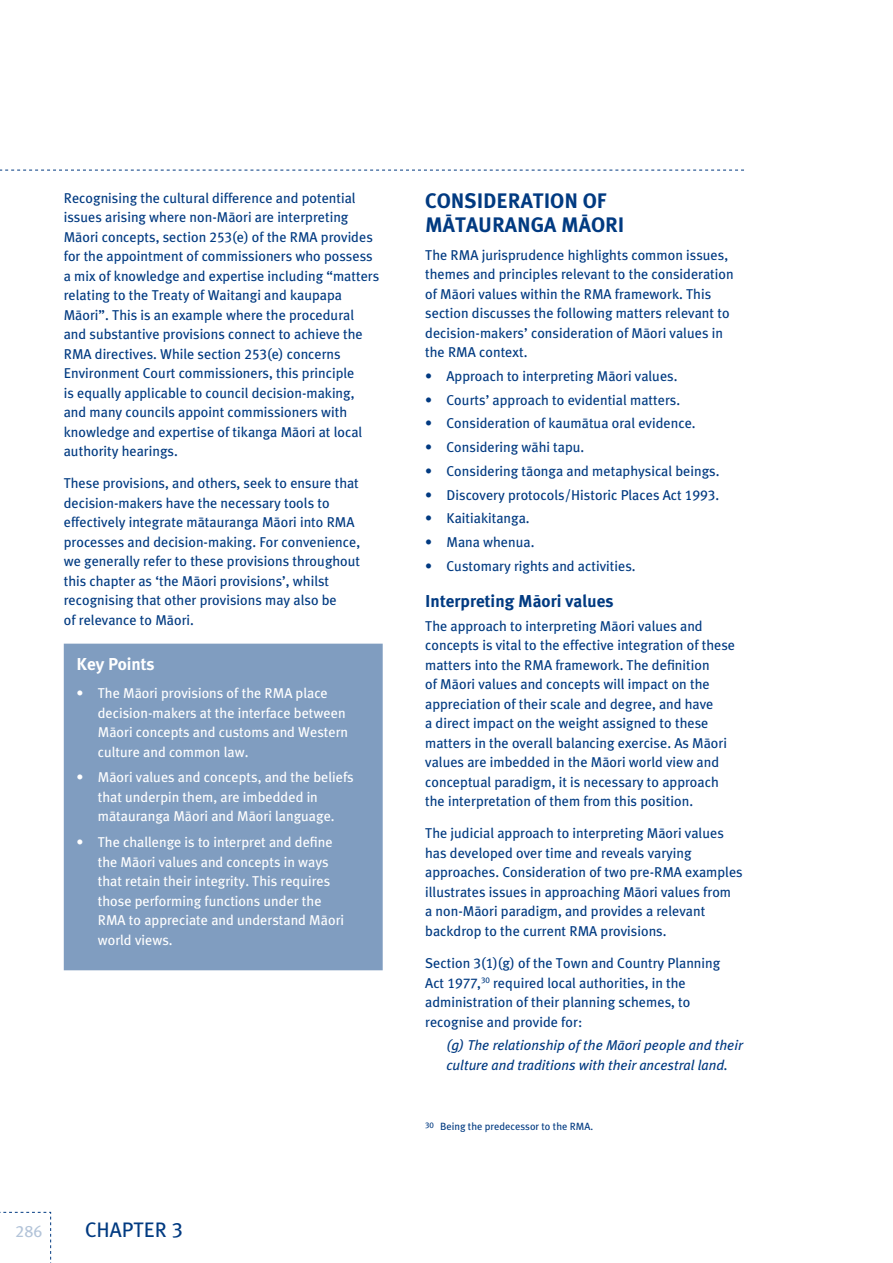
<style>
.page{position:relative;width:893px;height:1263px;background:#fff}
.page>*{position:absolute;margin:0;border:0;box-sizing:border-box;transform-origin:0 0}
.t1{font:21px "Meta Plus Bold Maori";color:#013a81}
.t2{font:21px "Meta Plus Book Maori";color:#013a81}
.t3{font:17.25px "Meta Plus Bold Maori";color:#013a81}
.t4{font:17.25px "Meta Plus Bold Maori";letter-spacing:-.005em;color:#fff}
.t5{font:16.5px "Meta Plus Book Maori";color:#b3c4d9}
.t6{font:14.25px/19.5px "Meta Plus Book Maori";color:#013a81}
.t7{font:14.25px/19.5px "Meta Plus Book Maori";color:#fff}
.t8{font:italic 14.25px/19.5px "Meta Plus Book Maori";color:#013a81}
.t9{font:10.5px "Meta Plus Book Maori";color:#013a81}
.s1{font-size:8.25px}
</style>
<div class="page">
<svg style="left:0;top:170px;width:744px;height:1px"></svg>
<svg style="left:0;top:1211px;width:51px;height:52px"></svg>
<div style="left:64px;top:644px;width:319px;height:326px;background:#809dc0"></div>
<p class="t6" style="left:64px;top:188px;width:317px">Recognising the cultural difference and potential issues arising where non-Mäori are interpreting Mäori concepts, section 253(e) of the RMA provides for the appointment of commissioners who possess a mix of knowledge and expertise including “matters relating to the Treaty of Waitangi and kaupapa Mäori”. This is an example where the procedural and substantive provisions connect to achieve the RMA directives. While section 253(e) concerns Environment Court commissioners, this principle<br>is equally applicable to council decision-making, and many councils appoint commissioners with knowledge and expertise of tikanga Mäori at local authority hearings.</p>
<p class="t6" style="left:64px;top:473px;width:298px">These provisions, and others, seek to ensure that decision-makers have the necessary tools to effectively integrate mätauranga Mäori into RMA processes and decision-making. For convenience, we generally refer to these provisions throughout this chapter as ‘the Mäori provisions’, whilst recognising that other provisions may also be<br>of relevance to Mäori.</p>
<p class="t4" style="left:77px;top:654px;width:80px">KEY POINTS</p>
<p class="t7" style="left:98px;top:683px;width:252px;text-indent:-21px">• The Mäori provisions of the RMA place decision-makers at the interface between Mäori concepts and customs and Western culture and common law.</p>
<p class="t7" style="left:98px;top:767px;width:257px;text-indent:-21px">• Mäori values and concepts, and the beliefs that underpin them, are imbedded in mätauranga Mäori and Mäori language.</p>
<p class="t7" style="left:98px;top:832px;width:248px;text-indent:-21px">• The challenge is to interpret and define the Mäori values and concepts in ways that retain their integrity. This requires those performing functions under the RMA to appreciate and understand Mäori world views.</p>
<p class="t5" style="left:16px;top:1221px;width:28px">286</p>
<h1 class="t2" style="left:85px;top:1217px;width:24px">Chapter</h1>
<h1 class="t2" style="left:172px;top:1217px;width:13px">3</h1>
<h1 class="t1" style="left:425px;top:188px;width:25px">CONSIDERATION</h1>
<h1 class="t1" style="left:583px;top:188px;width:13px">OF</h1>
<h1 class="t1" style="left:425px;top:212px;width:14px">MÄTAURANGA</h1>
<h1 class="t1" style="left:561px;top:212px;width:30px">MÄORI</h1>
<p class="t6" style="left:425px;top:245px;width:310px">The RMA jurisprudence highlights common issues, themes and principles relevant to the consideration of Mäori values within the RMA framework. This section discusses the following matters relevant to decision-makers’ consideration of Mäori values in the RMA context.</p>
<p class="t6" style="left:425px;top:366px;width:254px">• Approach to interpreting Mäori values.</p>
<p class="t6" style="left:425px;top:390px;width:256px">• Courts’ approach to evidential matters.</p>
<p class="t6" style="left:425px;top:414px;width:272px">• Consideration of kaumätua oral evidence.</p>
<p class="t6" style="left:425px;top:437px;width:161px">• Considering wähi tapu.</p>
<p class="t6" style="left:425px;top:461px;width:296px">• Considering täonga and metaphysical beings.</p>
<p class="t6" style="left:425px;top:485px;width:296px">• Discovery protocols/Historic Places Act 1993.</p>
<p class="t6" style="left:425px;top:509px;width:106px">• Kaitiakitanga.</p>
<p class="t6" style="left:425px;top:532px;width:111px">• Mana whenua.</p>
<p class="t6" style="left:425px;top:556px;width:212px">• Customary rights and activities.</p>
<p class="t3" style="left:425px;top:591px;width:190px">INTERPRETING MÄORI VALUES</p>
<p class="t6" style="left:425px;top:616px;width:311px">The approach to interpreting Mäori values and concepts is vital to the effective integration of these matters into the RMA framework. The definition<br>of Mäori values and concepts will impact on the appreciation of their scale and degree, and have<br>a direct impact on the weight assigned to these matters in the overall balancing exercise. As Mäori values are imbedded in the Mäori world view and conceptual paradigm, it is necessary to approach the interpretation of them from this position.</p>
<p class="t6" style="left:425px;top:823px;width:319px">The judicial approach to interpreting Mäori values has developed over time and reveals varying approaches. Consideration of two pre-RMA examples illustrates issues in approaching Mäori values from<br>a non-Mäori paradigm, and provides a relevant backdrop to the current RMA provisions.</p>
<p class="t6" style="left:425px;top:953px;width:297px">Section 3(1)(g) of the Town and Country Planning Act 1977,<sup>30</sup> required local authorities, in the administration of their planning schemes, to recognise and provide for:</p>
<p class="t8" style="left:446px;top:1035px;width:298px">(g) The relationship of the Mäori people and their culture and traditions with their ancestral land.</p>
<p class="t9" style="left:425px;top:1120px;width:169px"><span class="s1">30</span> Being the predecessor to the RMA.</p>
</div>
